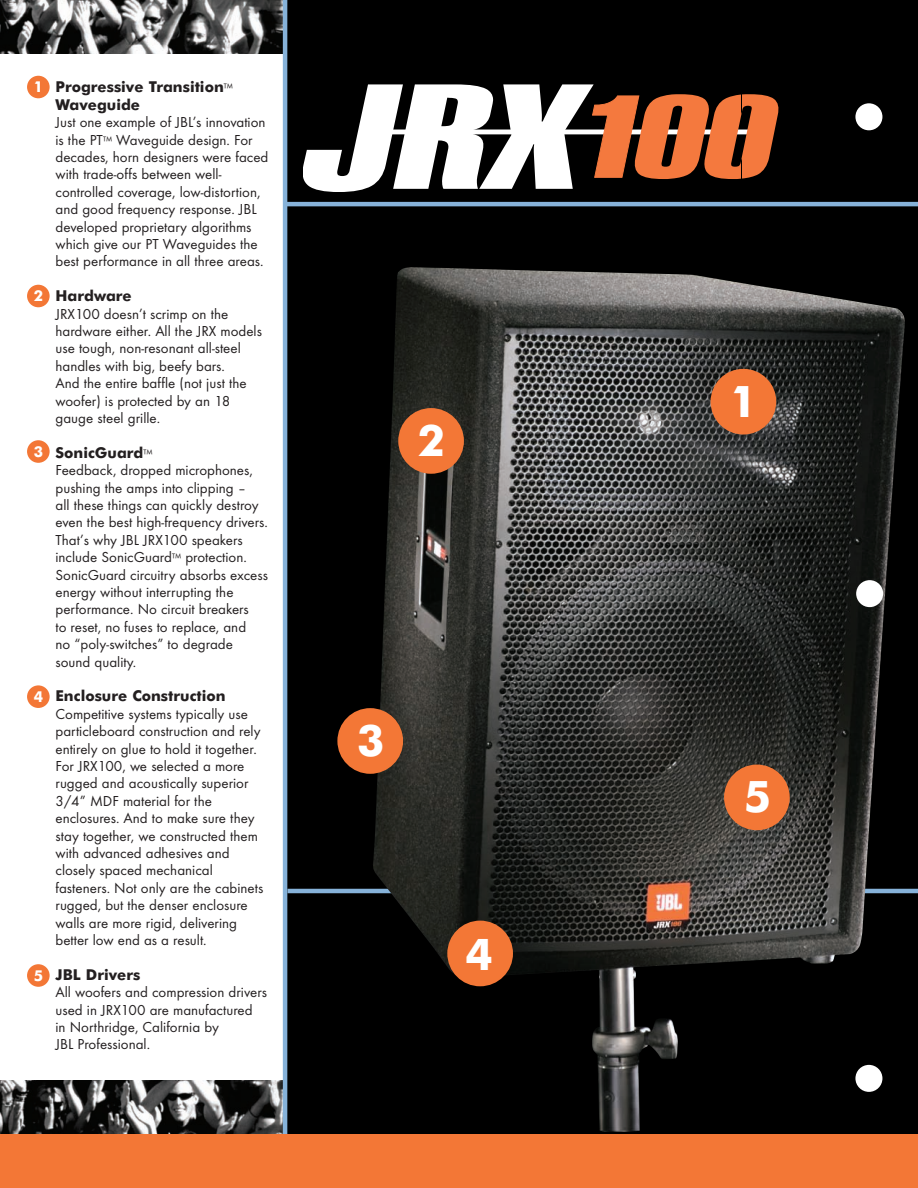
<style>
.page{position:relative;width:918px;height:1188px;background:#fff}
.page>*{position:absolute;margin:0;border:0;box-sizing:border-box;transform-origin:0 0}
.t1{font:700 43.65px "Futura BT";color:#fff}
.t2{font:15px/17.4px "Futura T";color:#231f20}
.t3{font:700 15px/17.4px "Futura BT";color:#231f20}
.t4{font:700 15px "Futura BT";color:#fff}
.s1{font-family:"Futura T";font-weight:400;font-size:12.75px}
.s2{font-size:12.75px}
</style>
<div class="page">
<div style="left:284px;top:0;width:634px;height:1188px;background:#000"></div>
<div style="left:27px;top:76px;width:23px;height:22px;background:#f37736;border-radius:50%"></div>
<div style="left:27px;top:285px;width:23px;height:22px;background:#f37736;border-radius:50%"></div>
<div style="left:27px;top:440px;width:23px;height:23px;background:#f37736;border-radius:50%"></div>
<div style="left:27px;top:685px;width:23px;height:23px;background:#f37736;border-radius:50%"></div>
<div style="left:27px;top:964px;width:23px;height:23px;background:#f37736;border-radius:50%"></div>
<svg style="left:303px;top:84px;width:475px;height:107px"></svg>
<hr style="left:284px;top:202px;width:634px;height:4px;background:#86b2d9">
<hr style="left:287px;top:889px;width:631px;height:4px;background:#86b2d9">
<img style="left:372px;top:267px;width:534px;height:865px">
<div style="left:711px;top:369px;width:65px;height:66px;background:#f37736;border-radius:50%"></div>
<div style="left:855px;top:1065px;width:27px;height:27px;background:#fff;border-radius:50%"></div>
<div style="left:855px;top:103px;width:27px;height:27px;background:#fff;border-radius:50%"></div>
<div style="left:856px;top:580px;width:27px;height:27px;background:#fff;border-radius:50%"></div>
<img style="left:0;top:0;width:283px;height:54px">
<img style="left:0;top:1080px;width:283px;height:54px">
<hr style="left:283px;top:0;width:4px;height:1188px;background:#86b2d9">
<div style="left:0;top:1134px;width:918px;height:54px;background:#f37736"></div>
<div style="left:398px;top:408px;width:66px;height:66px;background:#f37736;border-radius:50%"></div>
<div style="left:337px;top:708px;width:66px;height:66px;background:#f37736;border-radius:50%"></div>
<div style="left:447px;top:921px;width:66px;height:65px;background:#f37736;border-radius:50%"></div>
<div style="left:724px;top:765px;width:66px;height:65px;background:#f37736;border-radius:50%"></div>
<p class="t4" style="left:34px;top:80px;width:11px">1</p>
<p class="t4" style="left:34px;top:288px;width:11px">2</p>
<p class="t4" style="left:34px;top:444px;width:11px">3</p>
<p class="t4" style="left:34px;top:689px;width:11px">4</p>
<p class="t4" style="left:34px;top:968px;width:11px">5</p>
<p class="t3" style="left:55px;top:79px;width:179px">Progressive Transition<span class="s1">™<br></span>Waveguide</p>
<p class="t2" style="left:55px;top:114px;width:214px">Just one example of JBL’s innovation is the PT<span class="s2">™</span> Waveguide design. For decades, horn designers were faced with trade-offs between well&shy;controlled coverage, low-distortion, and good frequency response. JBL developed proprietary algorithms which give our PT Waveguides the best performance in all three areas.</p>
<p class="t3" style="left:55px;top:288px;width:78px">Hardware</p>
<p class="t2" style="left:55px;top:306px;width:208px">JRX100 doesn’t scrimp on the hardware either. All the JRX models use tough, non-resonant all-steel handles with big, beefy bars.<br>And the entire baffle (not just the woofer) is protected by an 18 gauge steel grille.</p>
<p class="t3" style="left:55px;top:444px;width:99px">SonicGuard<span class="s1">™</span></p>
<p class="t2" style="left:55px;top:462px;width:214px">Feedback, dropped microphones, pushing the amps into clipping –<br>all these things can quickly destroy even the best high-frequency drivers.<br>That’s why JBL JRX100 speakers include SonicGuard<span class="s2">™</span> protection.<br>SonicGuard circuitry absorbs excess energy without interrupting the performance. No circuit breakers<br>to reset, no fuses to replace, and<br>no “poly-switches” to degrade sound quality.</p>
<p class="t3" style="left:55px;top:688px;width:172px">Enclosure Construction</p>
<p class="t2" style="left:55px;top:706px;width:209px">Competitive systems typically use particleboard construction and rely entirely on glue to hold it together.<br>For JRX100, we selected a more rugged and acoustically superior<br>3/4” MDF material for the enclosures. And to make sure they stay together, we constructed them with advanced adhesives and closely spaced mechanical fasteners. Not only are the cabinets rugged, but the denser enclosure walls are more rigid, delivering better low end as a result.</p>
<p class="t3" style="left:55px;top:966px;width:86px">JBL Drivers</p>
<p class="t2" style="left:55px;top:984px;width:213px">All woofers and compression drivers used in JRX100 are manufactured<br>in Northridge, California by<br>JBL Professional.</p>
<h1 class="t1" style="left:418px;top:419px;width:29px">2</h1>
<h1 class="t1" style="left:357px;top:719px;width:29px">3</h1>
<h1 class="t1" style="left:465px;top:933px;width:29px">4</h1>
<h1 class="t1" style="left:730px;top:380px;width:29px">1</h1>
<h1 class="t1" style="left:744px;top:775px;width:29px">5</h1>
</div>
